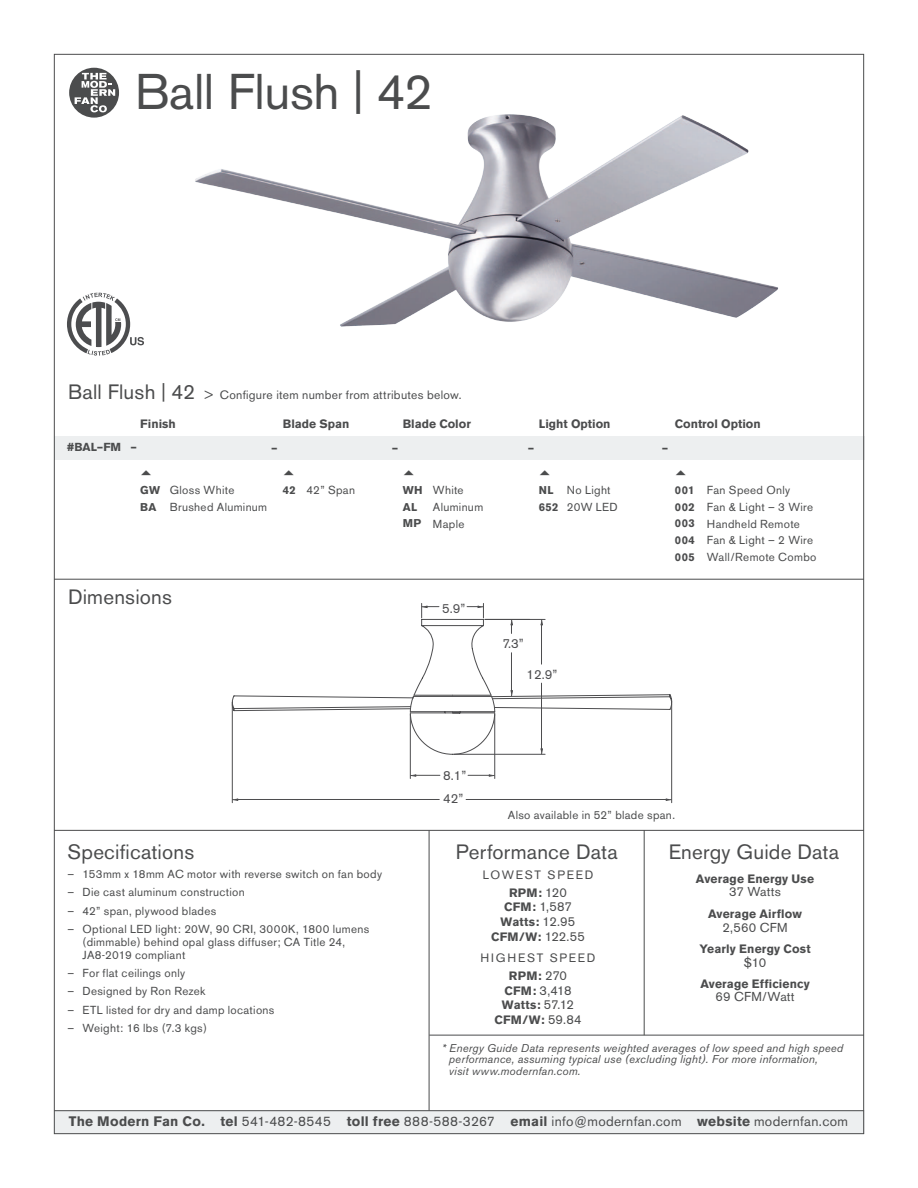
<style>
.page{position:relative;width:918px;height:1188px;background:#fff}
.page>*{position:absolute;margin:0;border:0;box-sizing:border-box;transform-origin:0 0}
.t1{font:49.8px "Akzidenz Grotesk BE";letter-spacing:-.005em;color:#4b4c4d}
.t2{font:20.55px "Akzidenz Grotesk BE";letter-spacing:.01em;color:#4b4c4d}
.t3{font:13.65px "Akzidenz Grotesk BE";letter-spacing:.025em;color:#4b4c4d}
.t4{font:13.05px/23.7px "Akzidenz Grotesk BE";color:#4d4d4f}
.t5{font:12.9px "Akzidenz Grotesk BE";letter-spacing:.01em;color:#4b4c4d}
.t6{font:700 12.15px "Akzidenz Grotesk BE";letter-spacing:.005em;color:#4b4c4d}
.t7{font:700 12.15px/14.7px "Akzidenz Grotesk BE";letter-spacing:.03em;color:#4b4c4d;text-align:center}
.t8{font:12.15px/18px "Akzidenz Grotesk BE";letter-spacing:.14em;color:#4b4c4d;text-align:center}
.t9{font:12px "Akzidenz Grotesk BE";letter-spacing:.025em;color:#4b4c4d}
.t10{font:11.55px/12.9px "Akzidenz Grotesk BE";letter-spacing:.03em;color:#4b4c4d}
.t11{font:700 11.55px "Akzidenz Grotesk BE";color:#4b4c4d}
.t12{font:italic 11.25px/11.6px "Akzidenz Grotesk BE";letter-spacing:.015em;color:#4b4c4d}
.t13{font:700 11.25px "Akzidenz Grotesk BE";color:#4b4c4d}
.s1{font-size:43.8px}
.s2{font-size:20.55px}
.s3{font-size:18.6px}
.s4{font-weight:700;font-size:11.25px}
.s5{font-weight:700}
.s6{font-size:12.9px}
.s7{font-weight:700;font-size:12.15px}
.s8{font-weight:400;font-size:12.9px}
</style>
<div class="page">
<div style="left:54px;top:436px;width:810px;height:23px;background:#edeff0"></div>
<div style="left:54px;top:1111px;width:810px;height:23px;background:#edeff0"></div>
<svg style="left:69px;top:68px;width:50px;height:50px"></svg>
<svg style="left:75px;top:73px;width:40px;height:39px"></svg>
<hr style="left:54px;top:579px;width:810px;height:1px;background:#4b4c4d">
<hr style="left:54px;top:830px;width:810px;height:1px;background:#4b4c4d">
<hr style="left:644px;top:830px;width:1px;height:205px;background:#4b4c4d">
<hr style="left:429px;top:830px;width:1px;height:281px;background:#4b4c4d">
<hr style="left:429px;top:1035px;width:435px;height:1px;background:#4b4c4d">
<hr style="left:54px;top:1110px;width:810px;height:1px;background:#4b4c4d">
<svg style="left:67px;top:293px;width:77px;height:63px"></svg>
<img style="left:151px;top:53px;width:680px;height:274px">
<hr style="left:410px;top:714px;width:1px;height:65px;background:#4d4d4f">
<hr style="left:494px;top:714px;width:1px;height:65px;background:#4d4d4f">
<svg style="left:410px;top:774px;width:30px;height:3px"></svg>
<svg style="left:468px;top:774px;width:27px;height:3px"></svg>
<hr style="left:671px;top:704px;width:1px;height:99px;background:#4d4d4f">
<hr style="left:232px;top:705px;width:1px;height:98px;background:#4d4d4f">
<hr style="left:466px;top:799px;width:200px;height:1px;background:#4d4d4f">
<hr style="left:238px;top:799px;width:201px;height:1px;background:#4d4d4f">
<svg style="left:666px;top:798px;width:6px;height:3px"></svg>
<svg style="left:232px;top:798px;width:6px;height:3px"></svg>
<svg style="left:232px;top:603px;width:440px;height:152px"></svg>
<h1 class="t1" style="left:135px;top:68px;width:299px">Ball Flush <span class="s1">|</span> 42</h1>
<p class="t9" style="left:68px;top:389px;width:395px"><span class="s2">Ball Flush</span> <span class="s3">|</span> <span class="s2">42</span> &gt; Configure item number from attributes below.</p>
<p class="t6" style="left:140px;top:419px;width:37px">Finish</p>
<p class="t6" style="left:283px;top:419px;width:68px">Blade Span</p>
<p class="t6" style="left:403px;top:419px;width:70px">Blade Color</p>
<p class="t6" style="left:539px;top:419px;width:73px">Light Option</p>
<p class="t6" style="left:675px;top:419px;width:87px">Control Option</p>
<p class="t11" style="left:67px;top:443px;width:72px">#BAL–FM –</p>
<p class="t11" style="left:271px;top:443px;width:8px">–</p>
<p class="t11" style="left:392px;top:443px;width:8px">–</p>
<p class="t11" style="left:528px;top:443px;width:8px">–</p>
<p class="t11" style="left:662px;top:443px;width:8px">–</p>
<p class="t10" style="left:140px;top:485px;width:96px"><span class="s4">GW</span> Gloss White</p>
<p class="t10" style="left:283px;top:485px;width:74px"><span class="s4">42</span> 42” Span</p>
<p class="t10" style="left:403px;top:485px;width:62px"><span class="s4">WH</span> White</p>
<p class="t10" style="left:539px;top:485px;width:73px"><span class="s4">NL</span> No Light</p>
<p class="t10" style="left:675px;top:485px;width:117px"><span class="s4">001</span> Fan Speed Only</p>
<p class="t10" style="left:140px;top:501px;width:128px"><span class="s4">BA</span> Brushed Aluminum</p>
<p class="t13" style="left:403px;top:503px;width:16px">AL</p>
<p class="t10" style="left:433px;top:501px;width:52px">Aluminum</p>
<p class="t10" style="left:539px;top:501px;width:80px"><span class="s4">652</span> 20W LED</p>
<p class="t10" style="left:675px;top:501px;width:140px"><span class="s4">002</span> Fan &amp; Light – 3 Wire</p>
<p class="t10" style="left:403px;top:518px;width:63px"><span class="s4">MP</span> Maple</p>
<p class="t10" style="left:675px;top:516px;width:143px;line-height:16.6px"><span class="s4">003</span> Handheld Remote<br><span class="s4">004</span> Fan &amp; Light – 2 Wire<br><span class="s4">005</span> Wall/Remote Combo</p>
<h2 class="t2" style="left:68px;top:587px;width:106px">Dimensions</h2>
<h2 class="t2" style="left:68px;top:842px;width:128px">Specifications</h2>
<p class="t10" style="left:67px;top:868px;width:316px">– 153mm x 18mm AC motor with reverse switch on fan body</p>
<p class="t10" style="left:67px;top:887px;width:179px">– Die cast aluminum construction</p>
<p class="t10" style="left:67px;top:905px;width:150px">– 42” span, plywood blades</p>
<p class="t10" style="left:83px;top:923px;width:288px;text-indent:-15px">– Optional LED light: 20W, 90 CRI, 3000K, 1800 lumens (dimmable) behind opal glass diffuser; CA Title 24,<br>JA8-2019 compliant</p>
<p class="t10" style="left:67px;top:967px;width:119px">– For flat ceilings only</p>
<p class="t10" style="left:67px;top:986px;width:139px">– Designed by Ron Rezek</p>
<p class="t10" style="left:67px;top:1004px;width:208px">– ETL listed for dry and damp locations</p>
<p class="t10" style="left:67px;top:1022px;width:141px">– Weight: 16 lbs (7.3 kgs)</p>
<p class="t4" style="left:442px;top:596px;width:25px">5.9”</p>
<p class="t4" style="left:443px;top:763px;width:25px">8.1”<br>42”</p>
<p class="t4" style="left:502px;top:632px;width:23px">7.3”</p>
<p class="t4" style="left:527px;top:662px;width:32px">12.9”</p>
<p class="t10" style="left:508px;top:809px;width:169px">Also available in 52” blade span.</p>
<h2 class="t2" style="left:456px;top:842px;width:163px">Performance Data</h2>
<p class="t8" style="left:483px;top:866px;width:112px">LOWEST SPEED<br><span class="s5">RPM:</span> <span class="s6">120</span></p>
<p class="t5" style="left:504px;top:901px;width:69px"><span class="s7">CFM:</span> 1,587</p>
<p class="t7" style="left:491px;top:915px;width:95px">Watts: <span class="s8">12.95<br></span>CFM/W: <span class="s8">122.55</span></p>
<p class="t8" style="left:481px;top:950px;width:116px">HIGHEST SPEED<br><span class="s5">RPM:</span> <span class="s6">270</span></p>
<p class="t5" style="left:504px;top:984px;width:69px"><span class="s7">CFM:</span> 3,418</p>
<p class="t7" style="left:494px;top:999px;width:89px">Watts: <span class="s8">57.12<br></span>CFM/W: <span class="s8">59.84</span></p>
<h2 class="t2" style="left:669px;top:842px;width:172px">Energy Guide Data</h2>
<p class="t6" style="left:696px;top:874px;width:120px">Average Energy Use</p>
<p class="t5" style="left:729px;top:886px;width:53px">37 Watts</p>
<p class="t6" style="left:708px;top:910px;width:95px">Average Airflow</p>
<p class="t5" style="left:723px;top:921px;width:66px">2,560 CFM</p>
<p class="t6" style="left:699px;top:944px;width:113px">Yearly Energy Cost</p>
<p class="t5" style="left:744px;top:956px;width:24px">$10</p>
<p class="t6" style="left:700px;top:979px;width:111px">Average Efficiency</p>
<p class="t5" style="left:715px;top:990px;width:81px">69 CFM/Watt</p>
<p class="t12" style="left:449px;top:1043px;width:396px;text-indent:-7px">* Energy Guide Data represents weighted averages of low speed and high speed performance, assuming typical use (excluding light). For more information,<br>visit www.modernfan.com.</p>
<p class="t3" style="left:69px;top:1115px;width:781px"><span class="s5">The Modern Fan Co. tel</span> 541-482-8545 <span class="s5">toll free</span> 888-588-3267 <span class="s5">email</span> info@modernfan.com <span class="s5">website</span> modernfan.com</p>
</div>
